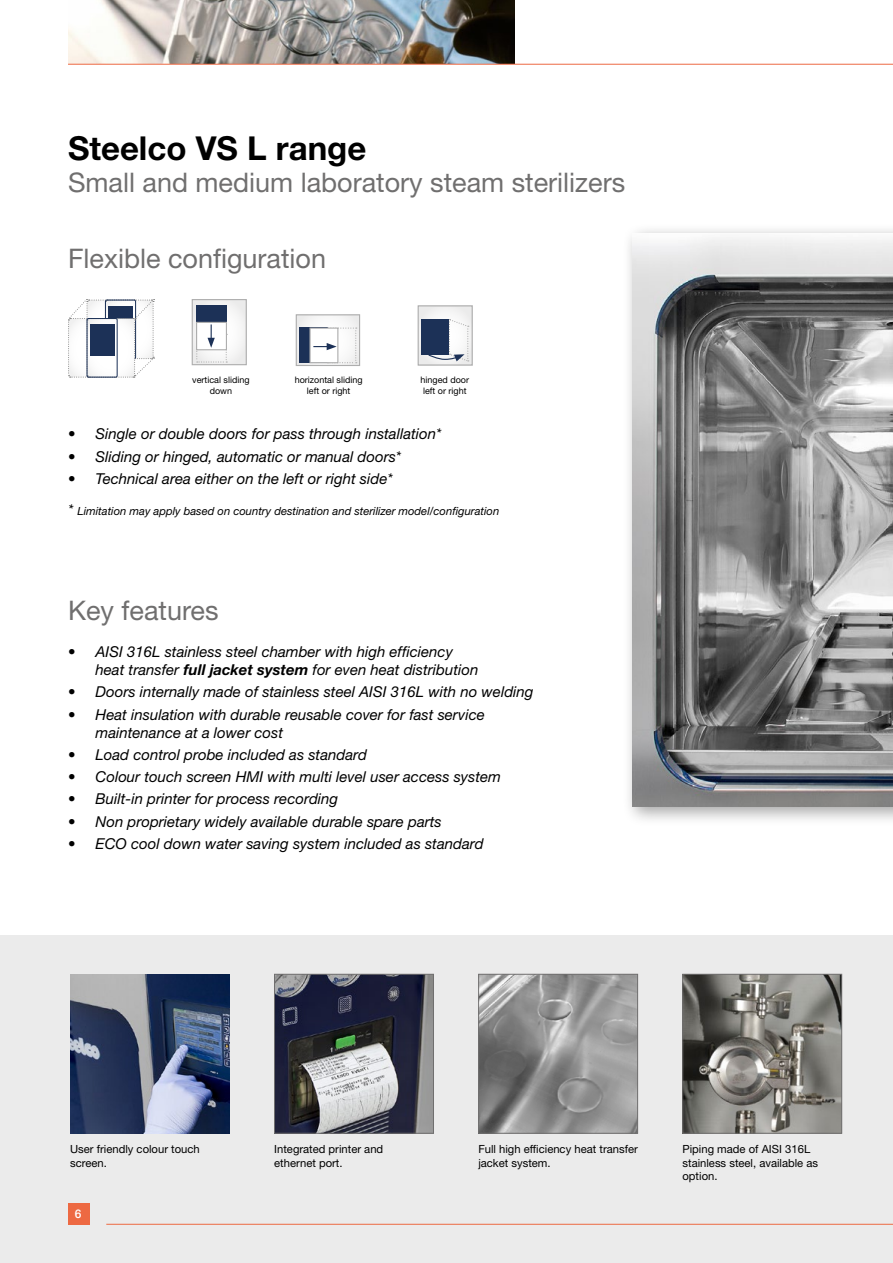
<style>
.page{position:relative;width:893px;height:1263px;background:#fff}
.page>*{position:absolute;margin:0;border:0;box-sizing:border-box;transform-origin:0 0}
.t1{font:700 33px "Helvetica Neue LT Std";color:#000}
.t2{font:27px "Helvetica Neue LT Std";color:#706f6f}
.t3{font:italic 15px/18px "Helvetica Neue LT Std";color:#000}
.t4{font:500 12px "Helvetica Neue LT Std";color:#fff}
.t5{font:11.25px/13.5px "Helvetica Neue LT Std";color:#000}
.t6{font:italic 11.25px "Helvetica Neue LT Std";color:#000}
.t7{font:9px/10.8px "Helvetica Neue LT Std";color:#000;text-align:center}
.s1{font-size:15px}
.s2{font-weight:700}
</style>
<div class="page">
<div style="left:0;top:935px;width:893px;height:328px;background:#ebebeb"></div>
<div style="left:622px;top:223px;width:271px;height:603px;background:#000;opacity:.35"></div>
<img style="left:632px;top:233px;width:261px;height:574px">
<img style="left:480px;top:976px;width:156px;height:155px">
<div style="left:478px;top:974px;width:160px;height:159px;border:1px solid #706f6f"></div>
<img style="left:276px;top:976px;width:156px;height:155px">
<div style="left:274px;top:974px;width:160px;height:159px;border:1px solid #706f6f"></div>
<img style="left:684px;top:976px;width:156px;height:155px">
<div style="left:682px;top:974px;width:160px;height:159px;border:1px solid #706f6f"></div>
<img style="left:70px;top:974px;width:160px;height:159px">
<svg style="left:68px;top:299px;width:87px;height:79px"></svg>
<div style="left:296px;top:315px;width:64px;height:50px;background:#f5f5f5"></div>
<div style="left:296px;top:314px;width:64px;height:52px;border:1px solid #aeaeae"></div>
<div style="left:299px;top:327px;width:28px;height:36px;background:#1c3157"></div>
<div style="left:309px;top:327px;width:29px;height:36px;background:#fff;border:1px solid #aeaeae"></div>
<svg style="left:313px;top:327px;width:44px;height:36px"></svg>
<div style="left:418px;top:306px;width:54px;height:59px;background:#f0f0f0"></div>
<div style="left:418px;top:305px;width:55px;height:61px;border:1px solid #aeaeae"></div>
<div style="left:421px;top:319px;width:28px;height:36px;background:#1c3157"></div>
<svg style="left:428px;top:318px;width:41px;height:44px"></svg>
<div style="left:192px;top:300px;width:54px;height:65px;background:#f3f3f3"></div>
<div style="left:192px;top:299px;width:55px;height:66px;border:1px solid #aeaeae"></div>
<div style="left:196px;top:305px;width:31px;height:29px;background:#1c3157"></div>
<svg style="left:196px;top:322px;width:31px;height:2px"></svg>
<svg style="left:196px;top:324px;width:31px;height:39px"></svg>
<img style="left:68px;top:0;width:446px;height:64px">
<hr style="left:68px;top:64px;width:825px;height:1px;background:#ed6942">
<div style="left:68px;top:1203px;width:21px;height:22px;background:#ed6942"></div>
<hr style="left:106px;top:1224px;width:787px;height:1px;background:#ed6942">
<h1 class="t1" style="left:68px;top:127px;width:300px">Steelco VS L range</h1>
<h2 class="t2" style="left:68px;top:166px;width:559px">Small and medium laboratory steam sterilizers</h2>
<h2 class="t2" style="left:68px;top:243px;width:259px">Flexible configuration</h2>
<p class="t7" style="left:192px;top:374px;width:59px">vertical sliding down</p>
<p class="t3" style="left:68px;top:425px;width:375px">• Single or double doors for pass through installation*</p>
<p class="t3" style="left:68px;top:447px;width:335px">• Sliding or hinged, automatic or manual doors*</p>
<p class="t3" style="left:68px;top:469px;width:326px">• Technical area either on the left or right side*</p>
<p class="t6" style="left:68px;top:504px;width:433px"><span class="s1">*</span> Limitation may apply based on country destination and sterilizer model/configuration</p>
<p class="t7" style="left:295px;top:374px;width:69px">horizontal sliding left or right</p>
<p class="t7" style="left:421px;top:374px;width:50px;text-align:left">hinged door left or right</p>
<h2 class="t2" style="left:68px;top:594px;width:152px">Key features</h2>
<p class="t3" style="left:96px;top:642px;width:384px;text-indent:-28px">• AISI 316L stainless steel chamber with high efficiency heat transfer <span class="s2">full jacket system</span> for even heat distribution</p>
<p class="t3" style="left:68px;top:683px;width:467px">• Doors internally made of stainless steel AISI 316L with no welding</p>
<p class="t3" style="left:96px;top:705px;width:391px;text-indent:-28px">• Heat insulation with durable reusable cover for fast service maintenance at a lower cost</p>
<p class="t3" style="left:68px;top:745px;width:301px">• Load control probe included as standard</p>
<p class="t3" style="left:68px;top:767px;width:434px">• Colour touch screen HMI with multi level user access system</p>
<p class="t3" style="left:68px;top:790px;width:272px">• Built-in printer for process recording</p>
<p class="t3" style="left:68px;top:812px;width:375px">• Non proprietary widely available durable spare parts</p>
<p class="t3" style="left:68px;top:834px;width:417px">• ECO cool down water saving system included as standard</p>
<p class="t5" style="left:70px;top:1142px;width:131px">User friendly colour touch screen.</p>
<p class="t5" style="left:478px;top:1142px;width:161px">Full high efficiency heat transfer jacket system.</p>
<p class="t5" style="left:274px;top:1142px;width:110px">Integrated printer and ethernet port.</p>
<p class="t4" style="left:75px;top:1207px;width:8px">6</p>
<p class="t5" style="left:682px;top:1142px;width:137px">Piping made of AISI 316L stainless steel, available as option.</p>
</div>
